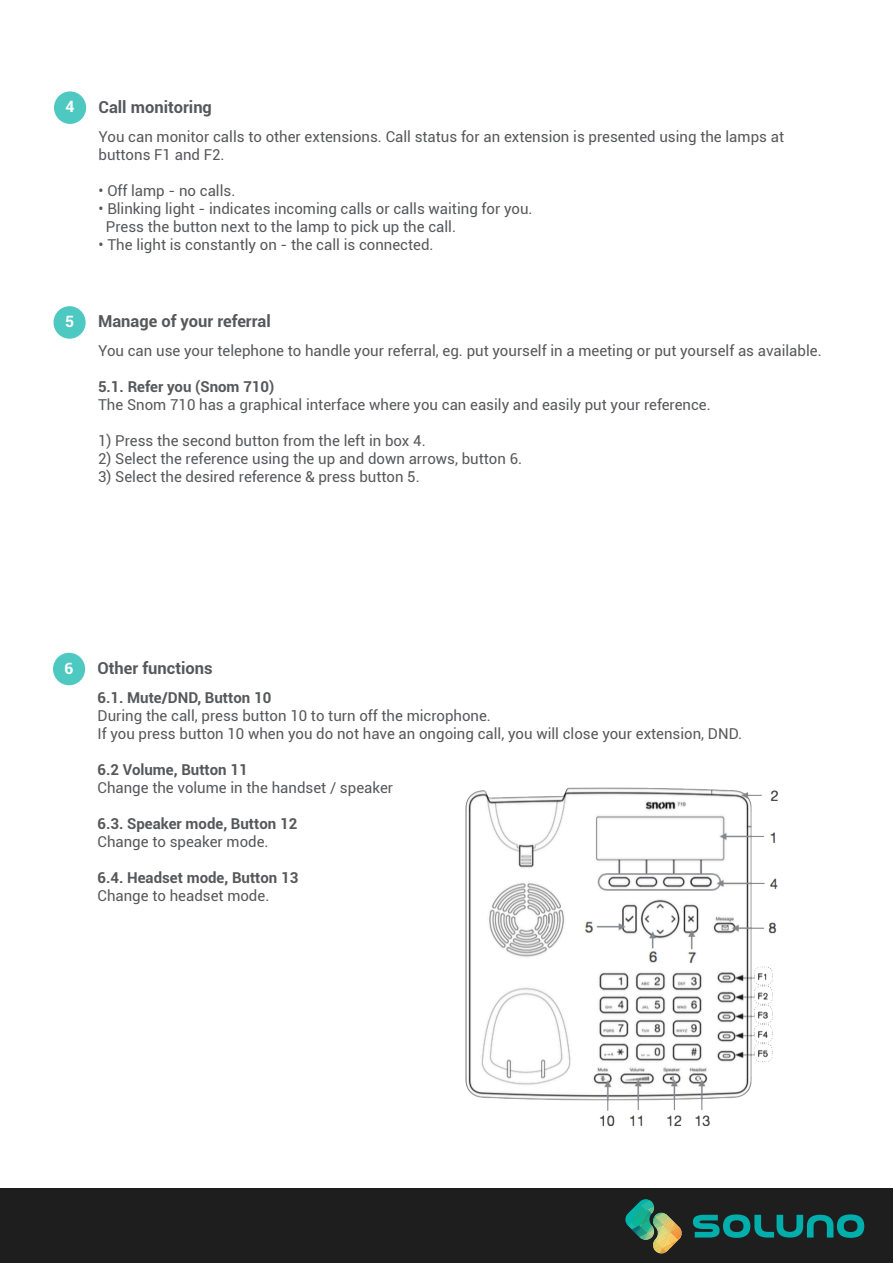
<style>
.page{position:relative;width:893px;height:1263px;background:#fff}
.page>*{position:absolute;margin:0;border:0;box-sizing:border-box;transform-origin:0 0}
.t1{font:700 16.5px "Roboto";color:#57585a}
.t2{font:700 15.6px "Roboto";color:#fff}
.t3{font:15px/18px "Roboto";color:#57585a}
.t4{font:700 15px "Roboto";color:#57585a}
</style>
<div class="page">
<div style="left:0;top:1188px;width:893px;height:75px;background:#1e1e1f"></div>
<svg style="left:625px;top:1199px;width:57px;height:55px"></svg>
<svg style="left:693px;top:1214px;width:171px;height:24px"></svg>
<div style="left:54px;top:91px;width:32px;height:33px;background:#4dc9c2;border-radius:50%"></div>
<div style="left:54px;top:306px;width:32px;height:33px;background:#4dc9c2;border-radius:50%"></div>
<div style="left:53px;top:653px;width:32px;height:32px;background:#4dc9c2;border-radius:50%"></div>
<img style="left:465px;top:787px;width:313px;height:339px">
<p class="t2" style="left:66px;top:96px;width:10px">4</p>
<p class="t1" style="left:99px;top:95px;width:115px">Call monitoring</p>
<p class="t3" style="left:99px;top:127px;width:687px">You can monitor calls to other extensions. Call status for an extension is presented using the lamps at buttons F1 and F2.</p>
<p class="t3" style="left:99px;top:181px;width:138px">• Off lamp - no calls.</p>
<p class="t3" style="left:106px;top:199px;width:428px;text-indent:-7px">• Blinking light - indicates incoming calls or calls waiting for you.<br>Press the button next to the lamp to pick up the call.</p>
<p class="t3" style="left:99px;top:235px;width:337px">• The light is constantly on - the call is connected.</p>
<p class="t2" style="left:65px;top:311px;width:10px">5</p>
<p class="t1" style="left:98px;top:310px;width:174px">Manage of your referral</p>
<p class="t3" style="left:98px;top:341px;width:725px">You can use your telephone to handle your referral, eg. put yourself in a meeting or put yourself as available.</p>
<p class="t4" style="left:98px;top:376px;width:178px">5.1. Refer you (Snom 710)</p>
<p class="t3" style="left:98px;top:395px;width:614px">The Snom 710 has a graphical interface where you can easily and easily put your reference.</p>
<p class="t3" style="left:98px;top:431px;width:329px">1) Press the second button from the left in box 4.</p>
<p class="t3" style="left:98px;top:449px;width:426px">2) Select the reference using the up and down arrows, button 6.</p>
<p class="t3" style="left:98px;top:467px;width:323px">3) Select the desired reference &amp; press button 5.</p>
<p class="t2" style="left:65px;top:657px;width:10px">6</p>
<p class="t1" style="left:98px;top:656px;width:117px">Other functions</p>
<p class="t4" style="left:98px;top:687px;width:175px">6.1. Mute/DND, Button 10</p>
<p class="t3" style="left:98px;top:706px;width:646px">During the call, press button 10 to turn off the microphone.<br>If you press button 10 when you do not have an ongoing call, you will close your extension, DND.</p>
<p class="t4" style="left:98px;top:759px;width:152px">6.2 Volume, Button 11</p>
<p class="t3" style="left:98px;top:778px;width:297px">Change the volume in the handset / speaker</p>
<p class="t4" style="left:98px;top:813px;width:201px">6.3. Speaker mode, Button 12</p>
<p class="t3" style="left:98px;top:832px;width:173px">Change to speaker mode.</p>
<p class="t4" style="left:98px;top:867px;width:202px">6.4. Headset mode, Button 13</p>
<p class="t3" style="left:98px;top:886px;width:173px">Change to headset mode.</p>
</div>
